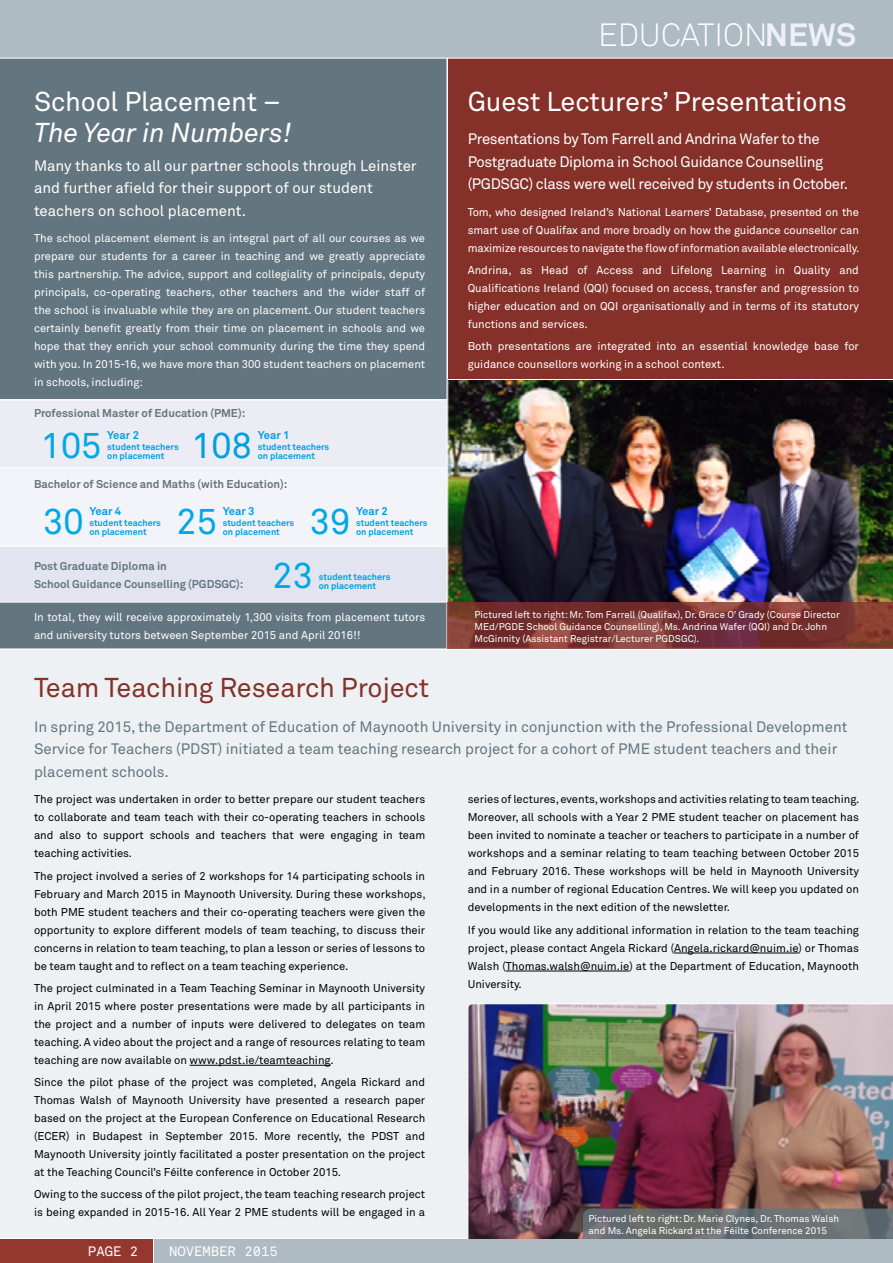
<style>
.page{position:relative;width:893px;height:1263px;background:#fff}
.page>*{position:absolute;margin:0;border:0;box-sizing:border-box;transform-origin:0 0}
.t1{font:36px "Akkurat";color:#00a8e7}
.t2{font:36px "Akkurat";color:#009fe3}
.t3{font:300 31.8px "Akkurat";color:#fff}
.t4{font:27px "Akkurat";letter-spacing:-.005em;color:#fff}
.t5{font:27px "Akkurat";letter-spacing:-.005em;color:#85312a}
.t6{font:italic 27px "Akkurat";letter-spacing:-.005em;color:#fff}
.t7{font:15px/22.5px "Akkurat";color:#63757e}
.t8{font:15px/22.5px "Akkurat";letter-spacing:-.025em;color:#fff}
.t9{font:15px/22.5px "Akkurat";color:#fff}
.t10{font:13.5px "Akkurat Mono";color:#fff}
.t11{font:11.25px/18px "Akkurat";color:#000;text-align:justify}
.t12{font:11.25px/18px "Akkurat";color:#fff;text-align:justify}
.t13{font:700 11.25px/18px "Akkurat";color:#63757e}
.t14{font:700 11.25px "Akkurat";color:#009fe3}
.t15{font:9.75px/12px "Akkurat";color:#fff}
.t16{font:700 9px "Akkurat";color:#009fe3}
.s1{font-weight:700;color:#eff0f7}
</style>
<div class="page">
<div style="left:0;top:58px;width:446px;height:590px;background:#63757e"></div>
<svg style="left:0;top:400px;width:446px;height:202px"></svg>
<div style="left:446px;top:58px;width:447px;height:590px;background:#85312a"></div>
<div style="left:0;top:648px;width:893px;height:590px;background:#eef1f3"></div>
<hr style="left:190px;top:1065px;width:141px;height:1px;background:#000">
<hr style="left:674px;top:953px;width:125px;height:1px;background:#000">
<hr style="left:506px;top:971px;width:123px;height:1px;background:#000">
<img style="left:468px;top:1003px;width:425px;height:236px">
<img style="left:448px;top:379px;width:445px;height:223px">
<svg style="left:448px;top:602px;width:445px;height:46px;background:#793532"></svg>
<svg style="left:583px;top:1208px;width:310px;height:31px;background:#696e71"></svg>
<div style="left:154px;top:1239px;width:739px;height:24px;background:#aebbc2"></div>
<div style="left:0;top:1239px;width:153px;height:24px;background:#94372f"></div>
<div style="left:0;top:0;width:893px;height:58px;background:#aebbc2"></div>
<h3 class="t4" style="left:34px;top:84px;width:248px">School Placement –</h3>
<h3 class="t6" style="left:34px;top:116px;width:259px">The Year in Numbers!</h3>
<h3 class="t9" style="left:34px;top:154px;width:384px">Many thanks to all our partner schools through Leinster and further afield for their support of our student teachers on school placement.</h3>
<p class="t12" style="left:34px;top:229px;width:393px">The school placement element is an integral part of all our courses as we prepare our students for a career in teaching and we greatly appreciate this partnership. The advice, support and collegiality of principals, deputy principals, co-operating teachers, other teachers and the wider staff of the school is invaluable while they are on placement. Our student teachers certainly benefit greatly from their time on placement in schools and we hope that they enrich your school community during the time they spend with you. In 2015-16, we have more than 300 student teachers on placement in schools, including:</p>
<p class="t13" style="left:34px;top:404px;width:213px">Professional Master of Education (PME):</p>
<p class="t14" style="left:107px;top:428px;width:33px">Year 2</p>
<p class="t16" style="left:107px;top:441px;width:73px">student teachers</p>
<h1 class="t1" style="left:41px;top:423px;width:62px">105</h1>
<p class="t16" style="left:107px;top:450px;width:59px">on placement</p>
<p class="t14" style="left:258px;top:428px;width:33px">Year 1</p>
<p class="t16" style="left:258px;top:441px;width:73px">student teachers</p>
<h1 class="t2" style="left:191px;top:423px;width:62px">108</h1>
<p class="t16" style="left:258px;top:450px;width:59px">on placement</p>
<p class="t13" style="left:34px;top:475px;width:255px">Bachelor of Science and Maths (with Education):</p>
<p class="t14" style="left:89px;top:504px;width:33px">Year 4</p>
<p class="t16" style="left:89px;top:517px;width:73px">student teachers</p>
<h1 class="t1" style="left:43px;top:499px;width:42px">30</h1>
<p class="t16" style="left:89px;top:526px;width:59px">on placement</p>
<p class="t14" style="left:223px;top:504px;width:33px">Year 3</p>
<p class="t16" style="left:223px;top:517px;width:73px">student teachers</p>
<h1 class="t1" style="left:177px;top:499px;width:42px">25</h1>
<p class="t16" style="left:223px;top:526px;width:59px">on placement</p>
<p class="t14" style="left:356px;top:504px;width:33px">Year 2</p>
<p class="t16" style="left:356px;top:517px;width:73px">student teachers</p>
<h1 class="t1" style="left:310px;top:499px;width:42px">39</h1>
<p class="t16" style="left:356px;top:526px;width:59px">on placement</p>
<p class="t13" style="left:34px;top:557px;width:211px">Post Graduate Diploma in<br>School Guidance Counselling (PGDSGC):</p>
<p class="t12" style="left:34px;top:607px;width:393px">In total, they will receive approximately 1,300 visits from placement tutors and university tutors between September 2015 and April 2016!!</p>
<h1 class="t1" style="left:273px;top:553px;width:42px">23</h1>
<p class="t16" style="left:319px;top:571px;width:73px">student teachers</p>
<p class="t16" style="left:319px;top:580px;width:59px">on placement</p>
<h3 class="t5" style="left:34px;top:671px;width:397px">Team Teaching Research Project</h3>
<h2 class="t3" style="left:598px;top:15px;width:259px">EDUCATION<span class="s1">NEWS</span></h2>
<h3 class="t4" style="left:468px;top:84px;width:381px">Guest Lecturers’ Presentations</h3>
<h3 class="t8" style="left:468px;top:127px;width:382px">Presentations by Tom Farrell and Andrina Wafer to the<br>Postgraduate Diploma in School Guidance Counselling (PGDSGC) class were well received by students in October.</h3>
<p class="t12" style="left:468px;top:202px;width:393px">Tom, who designed Ireland’s National Learners’ Database, presented on the smart use of Qualifax and more broadly on how the guidance counsellor can maximize resources to navigate the flow of information available electronically.</p>
<p class="t12" style="left:468px;top:261px;width:393px">Andrina, as Head of Access and Lifelong Learning in Quality and Qualifications Ireland (QQI) focused on access, transfer and progression to higher education and on QQI organisationally and in terms of its statutory functions and services.</p>
<p class="t12" style="left:468px;top:337px;width:393px">Both presentations are integrated into an essential knowledge base for guidance counsellors working in a school context.</p>
<p class="t15" style="left:474px;top:608px;width:367px">Pictured left to right: Mr. Tom Farrell (Qualifax), Dr. Grace O’ Grady (Course Director<br>MEd/PGDE School Guidance Counselling), Ms. Andrina Wafer (QQI) and Dr. John<br>McGinnity (Assistant Registrar/Lecturer PGDSGC).</p>
<p class="t7" style="left:34px;top:715px;width:815px">In spring 2015, the Department of Education of Maynooth University in conjunction with the Professional Development<br>Service for Teachers (PDST) initiated a team teaching research project for a cohort of PME student teachers and their placement schools.</p>
<p class="t11" style="left:34px;top:790px;width:393px">The project was undertaken in order to better prepare our student teachers to collaborate and team teach with their co-operating teachers in schools and also to support schools and teachers that were engaging in team teaching activities.</p>
<p class="t11" style="left:34px;top:866px;width:393px">The project involved a series of 2 workshops for 14 participating schools in February and March 2015 in Maynooth University. During these workshops, both PME student teachers and their co-operating teachers were given the opportunity to explore different models of team teaching, to discuss their concerns in relation to team teaching, to plan a lesson or series of lessons to be team taught and to reflect on a team teaching experience.</p>
<p class="t11" style="left:34px;top:979px;width:393px">The project culminated in a Team Teaching Seminar in Maynooth University in April 2015 where poster presentations were made by all participants in the project and a number of inputs were delivered to delegates on team teaching. A video about the project and a range of resources relating to team teaching are now available on www.pdst.ie/teamteaching.</p>
<p class="t11" style="left:34px;top:1073px;width:393px">Since the pilot phase of the project was completed, Angela Rickard and Thomas Walsh of Maynooth University have presented a research paper based on the project at the European Conference on Educational Research (ECER) in Budapest in September 2015. More recently, the PDST and Maynooth University jointly facilitated a poster presentation on the project at the Teaching Council’s Féilte conference in October 2015.</p>
<p class="t11" style="left:34px;top:1185px;width:393px">Owing to the success of the pilot project, the team teaching research project is being expanded in 2015-16. All Year 2 PME students will be engaged in a</p>
<p class="t11" style="left:468px;top:790px;width:393px">series of lectures, events, workshops and activities relating to team teaching.<br>Moreover, all schools with a Year 2 PME student teacher on placement has been invited to nominate a teacher or teachers to participate in a number of workshops and a seminar relating to team teaching between October 2015 and February 2016. These workshops will be held in Maynooth University and in a number of regional Education Centres. We will keep you updated on developments in the next edition of the newsletter.</p>
<p class="t11" style="left:468px;top:920px;width:393px">If you would like any additional information in relation to the team teaching project, please contact Angela Rickard (Angela.rickard@nuim.ie) or Thomas Walsh (Thomas.walsh@nuim.ie) at the Department of Education, Maynooth University.</p>
<p class="t15" style="left:588px;top:1212px;width:252px">Pictured left to right: Dr. Marie Clynes, Dr. Thomas Walsh and Ms. Angela Rickard at the Féilte Conference 2015</p>
<p class="t10" style="left:88px;top:1243px;width:52px">PAGE 2</p>
<p class="t10" style="left:169px;top:1243px;width:110px">NOVEMBER 2015</p>
</div>
